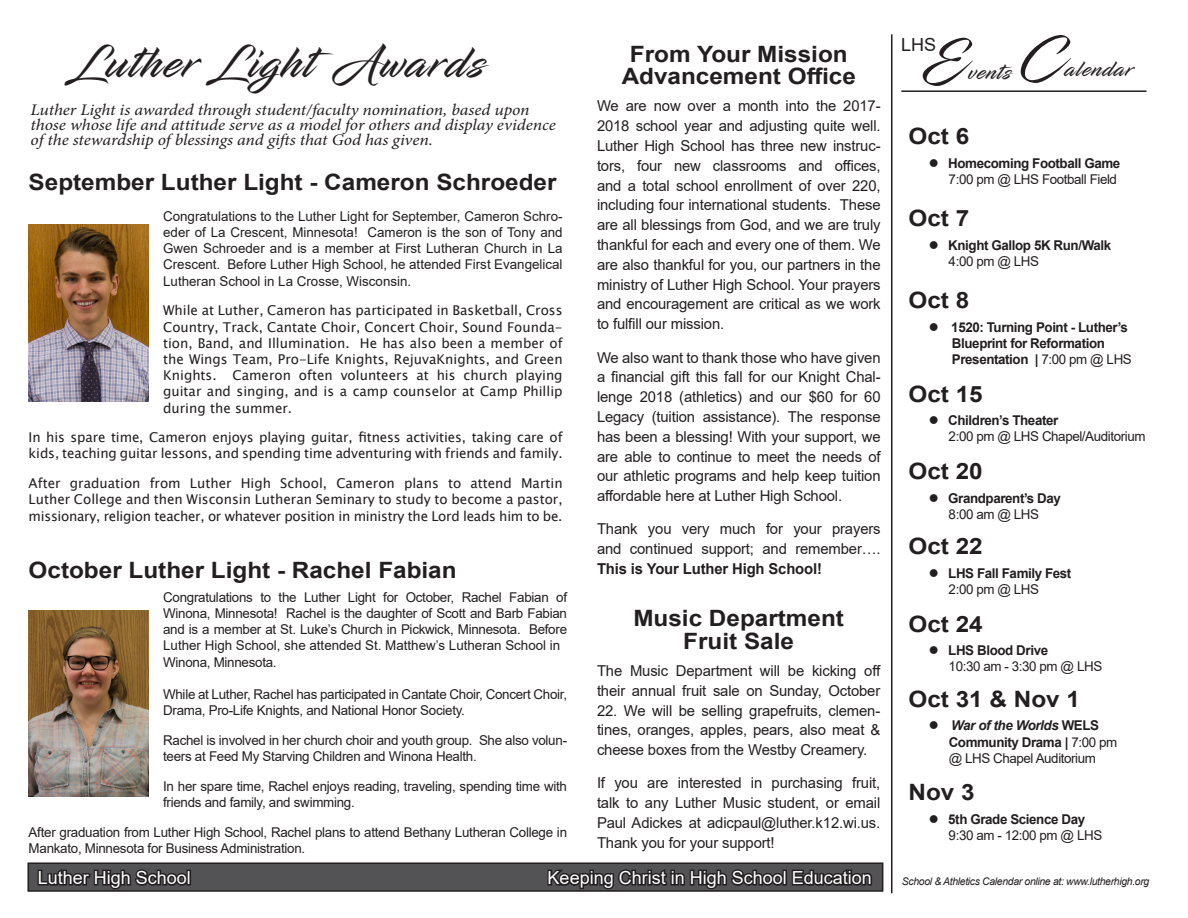
<style>
.page{position:relative;width:1188px;height:918px;background:#fff}
.page>*{position:absolute;margin:0;border:0;box-sizing:border-box;transform-origin:0 0}
.t1{font:53.25px "Infinite Stroke";color:#231f20}
.t2{font:44.85px "Infinite Stroke";letter-spacing:.05em;color:#231f20}
.t3{font:700 22.5px "Arial";color:#231f20;scale:1.08 1}
.t4{font:22.2px "Infinite Stroke";letter-spacing:.05em;color:#231f20}
.t5{font:18px "Arial";color:#fff}
.t6{font:18px "Arial";color:#231f20}
.t7{font:italic 16.2px/15px "Minion Pro";letter-spacing:-.005em;color:#231f20;scale:1.09 1}
.t8{font:15px/19.8px "Arial";letter-spacing:-.01em;color:#231f20;text-align:justify}
.t9{font:13.5px/16.2px "Arial";letter-spacing:-.02em;color:#231f20}
.t10{font:13.5px/16.2px "Lucida Sans Unicode";letter-spacing:-.01em;color:#231f20;text-align:justify}
.t11{font:700 13.5px "Arial";letter-spacing:-.03em;color:#231f20}
.t12{font:italic 700 13.5px "Arial";letter-spacing:-.03em;color:#231f20}
.t13{font:italic 10.5px "Arial";letter-spacing:-.03em;color:#231f20}
.s1{font-weight:700}
.s2{font-weight:400}
.s3{font-style:normal}
</style>
<div class="page">
<div style="left:28px;top:863px;width:855px;height:28px;background:#535355"></div>
<div style="left:27px;top:862px;width:856px;height:30px;border:2px solid #231f20"></div>
<svg style="left:36px;top:862px;width:154px;height:29px"></svg>
<div style="left:187px;top:870px;width:4px;height:16px;border:3px solid #231f20"></div>
<svg style="left:546px;top:862px;width:328px;height:29px"></svg>
<hr style="left:891px;top:34px;width:1px;height:859px;background:#231f20">
<hr style="left:901px;top:90px;width:245px;height:2px;background:#221f1f">
<img style="left:29px;top:611px;width:119px;height:185px">
<img style="left:28px;top:224px;width:120px;height:178px">
<p class="t2" style="left:72px;top:35px;width:418px">Luther Light Awards</p>
<p class="t7" style="left:31px;top:102px;width:483px">Luther Light is awarded through student/faculty nomination, based upon those whose life and attitude serve as a model for others and display evidence of the stewardship of blessings and gifts that God has given.</p>
<p class="t3" style="left:29px;top:166px;width:490px">September Luther Light - Cameron Schroeder</p>
<p class="t9" style="left:163px;top:208px;width:401px;text-align:justify">Congratulations to the Luther Light for September, Cameron Schro&shy;eder of La Crescent, Minnesota! Cameron is the son of Tony and Gwen Schroeder and is a member at First Lutheran Church in La Crescent. Before Luther High School, he attended First Evangelical Lutheran School in La Crosse, Wisconsin.</p>
<p class="t10" style="left:163px;top:303px;width:401px">While at Luther, Cameron has participated in Basketball, Cross Country, Track, Cantate Choir, Concert Choir, Sound Founda&shy;tion, Band, and Illumination. He has also been a member of the Wings Team, Pro-Life Knights, RejuvaKnights, and Green Knights. Cameron often volunteers at his church playing guitar and singing, and is a camp counselor at Camp Phillip during the summer.</p>
<p class="t10" style="left:29px;top:429px;width:535px">In his spare time, Cameron enjoys playing guitar, fitness activities, taking care of kids, teaching guitar lessons, and spending time adventuring with friends and family.</p>
<p class="t10" style="left:29px;top:475px;width:535px">After graduation from Luther High School, Cameron plans to attend Martin Luther College and then Wisconsin Lutheran Seminary to study to become a pastor, missionary, religion teacher, or whatever position in ministry the Lord leads him to be.</p>
<p class="t3" style="left:29px;top:554px;width:398px">October Luther Light - Rachel Fabian</p>
<p class="t9" style="left:163px;top:589px;width:405px;text-align:justify">Congratulations to the Luther Light for October, Rachel Fabian of Winona, Minnesota! Rachel is the daughter of Scott and Barb Fabian and is a member at St. Luke’s Church in Pickwick, Minnesota. Before Luther High School, she attended St. Matthew’s Lutheran School in</p>
<p class="t9" style="left:163px;top:654px;width:115px">Winona, Minnesota.</p>
<p class="t9" style="left:163px;top:686px;width:405px">While at Luther, Rachel has participated in Cantate Choir, Concert Choir,<br>Drama, Pro-Life Knights, and National Honor Society.</p>
<p class="t9" style="left:163px;top:732px;width:406px">Rachel is involved in her church choir and youth group. She also volun&shy;teers at Feed My Starving Children and Winona Health.</p>
<p class="t9" style="left:163px;top:778px;width:405px">In her spare time, Rachel enjoys reading, traveling, spending time with friends and family, and swimming.</p>
<p class="t9" style="left:29px;top:824px;width:540px">After graduation from Luther High School, Rachel plans to attend Bethany Lutheran College in<br>Mankato, Minnesota for Business Administration.</p>
<p class="t3" style="left:630px;top:38px;width:203px">From Your Mission</p>
<p class="t3" style="left:622px;top:60px;width:218px">Advancement Office</p>
<p class="t8" style="left:597px;top:96px;width:285px">We are now over a month into the 2017- 2018 school year and adjusting quite well.<br>Luther High School has three new instruc&shy;tors, four new classrooms and offices, and a total school enrollment of over 220, including four international students. These are all blessings from God, and we are truly thankful for each and every one of them. We are also thankful for you, our partners in the ministry of Luther High School. Your prayers and encouragement are critical as we work to fulfill our mission.</p>
<p class="t8" style="left:597px;top:347px;width:285px">We also want to thank those who have given a financial gift this fall for our Knight Chal&shy;lenge 2018 (athletics) and our $60 for 60<br>Legacy (tuition assistance). The response has been a blessing! With your support, we are able to continue to meet the needs of our athletic programs and help keep tuition affordable here at Luther High School.</p>
<p class="t8" style="left:597px;top:519px;width:285px">Thank you very much for your prayers and continued support; and remember….<br><span class="s1">This is Your Luther High School!</span></p>
<p class="t3" style="left:633px;top:602px;width:197px">Music Department</p>
<p class="t3" style="left:683px;top:625px;width:104px">Fruit Sale</p>
<p class="t8" style="left:597px;top:661px;width:285px">The Music Department will be kicking off their annual fruit sale on Sunday, October</p>
<p class="t8" style="left:597px;top:700px;width:285px">22. We will be selling grapefruits, clemen&shy;tines, oranges, apples, pears, also meat &amp; cheese boxes from the Westby Creamery.</p>
<p class="t8" style="left:597px;top:773px;width:285px">If you are interested in purchasing fruit, talk to any Luther Music student, or email Paul Adickes at adicpaul@luther.k12.wi.us.<br>Thank you for your support!</p>
<p class="t5" style="left:38px;top:865px;width:155px">Luther High School</p>
<p class="t5" style="left:548px;top:865px;width:326px">Keeping Christ in High School Education</p>
<p class="t1" style="left:1023px;top:24px;width:47px">C</p>
<p class="t6" style="left:901px;top:32px;width:37px">LHS</p>
<p class="t1" style="left:925px;top:26px;width:47px">E</p>
<p class="t4" style="left:1067px;top:55px;width:69px">alendar</p>
<p class="t4" style="left:970px;top:58px;width:45px">vents</p>
<p class="t3" style="left:909px;top:120px;width:58px">Oct 6</p>
<p class="t11" style="left:929px;top:154px;width:193px">● Homecoming Football Game</p>
<p class="t9" style="left:949px;top:171px;width:170px">7:00 pm @ LHS Football Field</p>
<p class="t3" style="left:909px;top:202px;width:58px">Oct 7</p>
<p class="t11" style="left:929px;top:236px;width:184px">● Knight Gallop 5K Run/Walk</p>
<p class="t9" style="left:949px;top:253px;width:92px">4:00 pm @ LHS</p>
<p class="t3" style="left:909px;top:284px;width:58px">Oct 8</p>
<p class="t11" style="left:929px;top:317px;width:201px">● 1520: Turning Point - Luther’s</p>
<p class="t11" style="left:952px;top:334px;width:154px">Blueprint for Reformation</p>
<p class="t11" style="left:952px;top:350px;width:181px">Presentation | <span class="s2">7:00 pm @ LHS</span></p>
<p class="t3" style="left:909px;top:378px;width:70px">Oct 15</p>
<p class="t11" style="left:929px;top:411px;width:131px">● Children’s Theater</p>
<p class="t9" style="left:949px;top:429px;width:198px">2:00 pm @ LHS Chapel/Auditorium</p>
<p class="t3" style="left:909px;top:455px;width:70px">Oct 20</p>
<p class="t11" style="left:929px;top:488px;width:134px">● Grandparent’s Day</p>
<p class="t9" style="left:949px;top:506px;width:92px">8:00 am @ LHS</p>
<p class="t3" style="left:909px;top:530px;width:70px">Oct 22</p>
<p class="t11" style="left:929px;top:564px;width:144px">● LHS Fall Family Fest</p>
<p class="t9" style="left:949px;top:581px;width:92px">2:00 pm @ LHS</p>
<p class="t3" style="left:909px;top:608px;width:70px">Oct 24</p>
<p class="t11" style="left:929px;top:641px;width:121px">● LHS Blood Drive</p>
<p class="t9" style="left:949px;top:658px;width:155px">10:30 am - 3:30 pm @ LHS</p>
<p class="t3" style="left:909px;top:683px;width:160px">Oct 31 &amp; Nov 1</p>
<p class="t12" style="left:929px;top:717px;width:172px">● War of the Worlds <span class="s3">WELS</span></p>
<p class="t11" style="left:949px;top:732px;width:170px">Community Drama | <span class="s2">7:00 pm</span></p>
<p class="t9" style="left:949px;top:750px;width:149px">@ LHS Chapel Auditorium</p>
<p class="t3" style="left:909px;top:777px;width:63px">Nov 3</p>
<p class="t11" style="left:929px;top:810px;width:158px">● 5th Grade Science Day</p>
<p class="t9" style="left:949px;top:827px;width:155px">9:30 am - 12:00 pm @ LHS</p>
<p class="t13" style="left:902px;top:875px;width:249px">School &amp; Athletics Calendar online at: www.lutherhigh.org</p>
</div>
